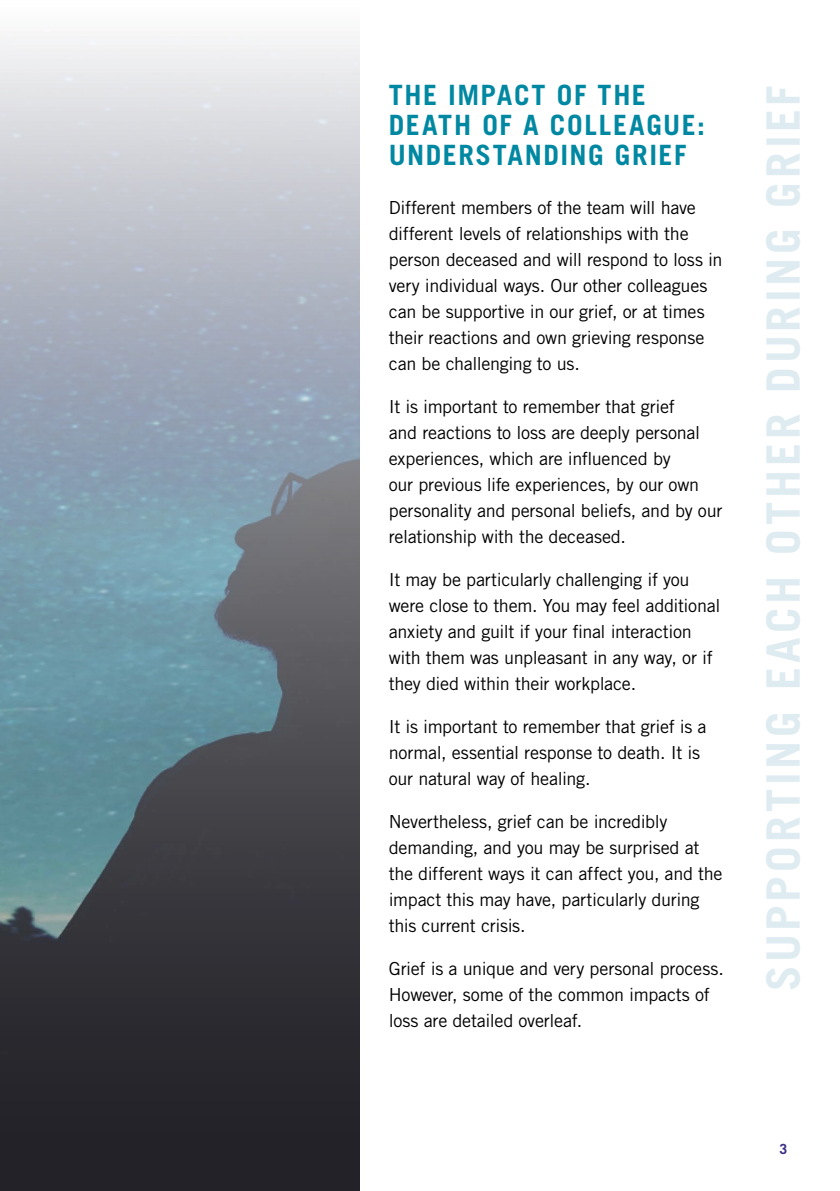
<style>
.page{position:relative;width:840px;height:1191px;background:#fff}
.page>*{position:absolute;margin:0;border:0;box-sizing:border-box;transform-origin:0 0}
.t1{font:700 46px "Trade Gothic LT Std";letter-spacing:.08em;color:#deecf2}
.t2{font:700 28px/30px "Trade Gothic LT Std";letter-spacing:.055em;color:#0088a2}
.t3{font:18px/26px "Trade Gothic LT Std";letter-spacing:-.015em;color:#000}
.t4{font:700 14px "Trade Gothic LT Std";color:#3c2f88}
</style>
<div class="page">
<img style="left:0;top:36px;width:359px;height:1155px">
<h2 class="t2" style="left:388px;top:80px;width:317px">THE IMPACT OF THE<br>DEATH OF A COLLEAGUE:<br>UNDERSTANDING GRIEF</h2>
<p class="t3" style="left:388px;top:194px;width:335px">Different members of the team will have different levels of relationships with the person deceased and will respond to loss in very individual ways. Our other colleagues can be supportive in our grief, or at times their reactions and own grieving response can be challenging to us.</p>
<p class="t3" style="left:388px;top:393px;width:335px">It is important to remember that grief<br>and reactions to loss are deeply personal experiences, which are influenced by<br>our previous life experiences, by our own personality and personal beliefs, and by our relationship with the deceased.</p>
<p class="t3" style="left:388px;top:566px;width:333px">It may be particularly challenging if you were close to them. You may feel additional anxiety and guilt if your final interaction with them was unpleasant in any way, or if they died within their workplace.</p>
<p class="t3" style="left:388px;top:713px;width:319px">It is important to remember that grief is a normal, essential response to death. It is our natural way of healing.</p>
<p class="t3" style="left:388px;top:808px;width:335px">Nevertheless, grief can be incredibly demanding, and you may be surprised at the different ways it can affect you, and the impact this may have, particularly during this current crisis.</p>
<p class="t3" style="left:388px;top:955px;width:336px">Grief is a unique and very personal process.<br>However, some of the common impacts of loss are detailed overleaf.</p>
<h1 class="t1" style="left:754px;top:991px;width:907px;rotate:-90deg">SUPPORTING EACH OTHER DURING GRIEF</h1>
<p class="t4" style="left:778px;top:1139px;width:9px">3</p>
</div>
